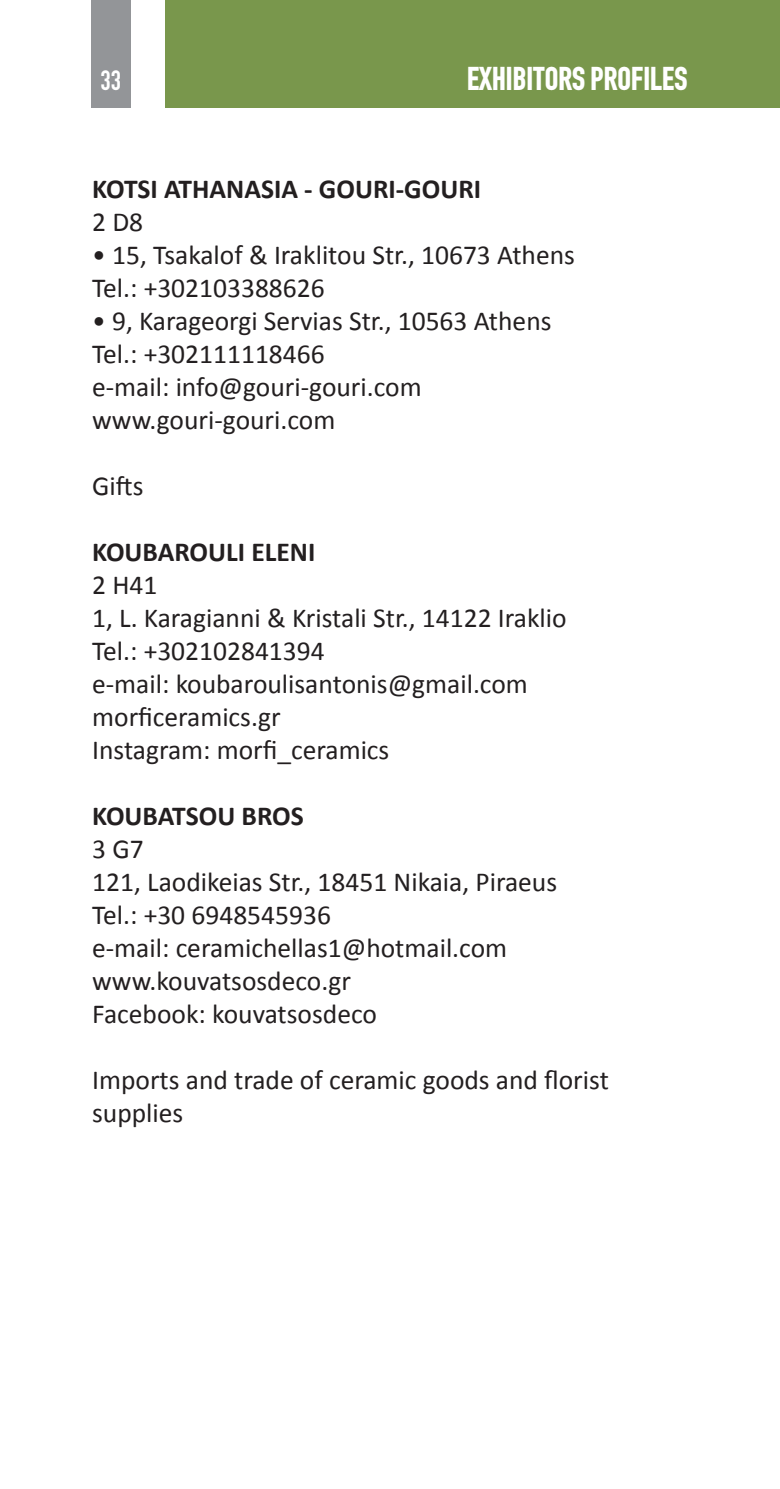
<style>
.page{position:relative;width:780px;height:1489px;background:#fff}
.page>*{position:absolute;margin:0;border:0;box-sizing:border-box;transform-origin:0 0}
.t1{font:700 32.5px "CF Din Condensed";color:#fff}
.TEXT{font:27.5px/33px "Calibri";color:#231f20}
.EPONYMIA{font:700 27.5px "Calibri";color:#231f20}
.t2{font:27.5px "CF Din Condensed";color:#fff}
</style>
<div class="page">
<div style="left:91px;top:0;width:40px;height:108px;background:#939598"></div>
<div style="left:165px;top:0;width:615px;height:108px;background:#79974c"></div>
<p class="t2" style="left:100px;top:66px;width:22px">33</p>
<p class="t1" style="left:467px;top:61px;width:222px">EXHIBITORS PROFILES</p>
<p class="EPONYMIA" style="left:92px;top:172px;width:390px">KOTSI ATHANASIA - GOURI-GOURI</p>
<p class="TEXT" style="left:92px;top:204px;width:53px">2 D8</p>
<p class="TEXT" style="left:92px;top:237px;width:484px">• 15, Tsakalof &amp; Iraklitou Str., 10673 Athens</p>
<p class="TEXT" style="left:92px;top:270px;width:234px">Tel.: +302103388626</p>
<p class="TEXT" style="left:92px;top:303px;width:461px">• 9, Karageorgi Servias Str., 10563 Athens</p>
<p class="TEXT" style="left:92px;top:336px;width:234px">Tel.: +302111118466</p>
<p class="TEXT" style="left:92px;top:369px;width:331px">e-mail: info@gouri-gouri.com</p>
<p class="TEXT" style="left:92px;top:402px;width:245px">www.gouri-gouri.com</p>
<p class="TEXT" style="left:92px;top:468px;width:53px">Gifts</p>
<p class="EPONYMIA" style="left:92px;top:535px;width:225px">KOUBAROULI ELENI</p>
<p class="TEXT" style="left:92px;top:567px;width:67px">2 H41</p>
<p class="TEXT" style="left:92px;top:600px;width:476px">1, L. Karagianni &amp; Kristali Str., 14122 Iraklio</p>
<p class="TEXT" style="left:92px;top:633px;width:234px">Tel.: +302102841394</p>
<p class="TEXT" style="left:92px;top:666px;width:437px">e-mail: koubaroulisantonis@gmail.com</p>
<p class="TEXT" style="left:92px;top:699px;width:190px">morficeramics.gr</p>
<p class="TEXT" style="left:92px;top:732px;width:299px">Instagram: morfi_ceramics</p>
<p class="EPONYMIA" style="left:92px;top:799px;width:213px">KOUBATSOU BROS</p>
<p class="TEXT" style="left:92px;top:831px;width:53px">3 G7</p>
<p class="TEXT" style="left:92px;top:864px;width:466px">121, Laodikeias Str., 18451 Nikaia, Piraeus</p>
<p class="TEXT" style="left:92px;top:897px;width:240px">Tel.: +30 6948545936</p>
<p class="TEXT" style="left:92px;top:930px;width:416px">e-mail: ceramichellas1@hotmail.com</p>
<p class="TEXT" style="left:92px;top:963px;width:260px">www.kouvatsosdeco.gr</p>
<p class="TEXT" style="left:92px;top:996px;width:286px">Facebook: kouvatsosdeco</p>
<p class="TEXT" style="left:92px;top:1062px;width:518px">Imports and trade of ceramic goods and florist supplies</p>
</div>
